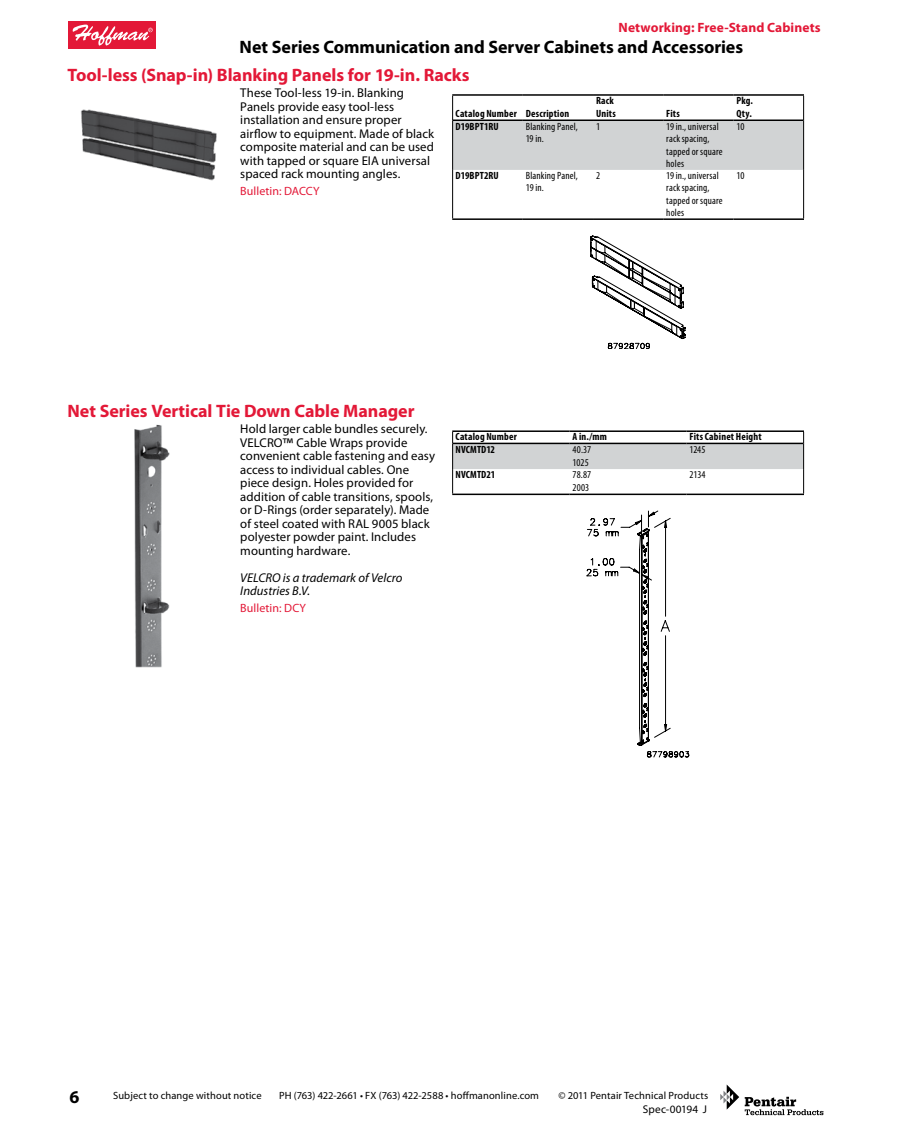
<style>
.page{position:relative;width:918px;height:1134px;background:#fff}
.page>*{position:absolute;margin:0;border:0;box-sizing:border-box;transform-origin:0 0}
.t1{font:700 18px "Myriad Pro";letter-spacing:-.005em;color:#e31837}
.t2{font:700 18px "Myriad Pro";letter-spacing:-.005em;color:#000}
.t3{font:700 13.5px "Myriad Pro";letter-spacing:.01em;color:#e31837}
.t4{font:12.75px/13.5px "Myriad Pro";letter-spacing:.005em;color:#000}
.t5{font:italic 12.75px/13.5px "Myriad Pro";color:#000}
.t6{font:12px "Myriad Pro";letter-spacing:.005em;color:#e31837}
.t7{font:11.25px "Myriad Pro";letter-spacing:.02em;color:#000}
.t8{font:condensed 10.5px/12px "Myriad Pro";letter-spacing:.015em;color:#000}
.t9{font:700 condensed 10.5px/13px "Myriad Pro";letter-spacing:.02em;color:#000}
.t10{font:10.5px "Myriad Pro";letter-spacing:.01em;color:#000}
</style>
<div class="page">
<div style="left:69px;top:21px;width:87px;height:28px;background:#e31837"></div>
<svg style="left:73px;top:25px;width:80px;height:21px"></svg>
<svg style="left:745px;top:1097px;width:78px;height:18px"></svg>
<svg style="left:720px;top:1085px;width:19px;height:25px"></svg>
<img style="left:81px;top:109px;width:136px;height:72px">
<hr style="left:452px;top:94px;width:71px;height:2px;background:#000">
<hr style="left:523px;top:94px;width:70px;height:2px;background:#000">
<hr style="left:593px;top:94px;width:70px;height:2px;background:#000">
<hr style="left:663px;top:94px;width:70px;height:2px;background:#000">
<hr style="left:733px;top:94px;width:71px;height:2px;background:#000">
<svg style="left:452px;top:96px;width:352px;height:74px"></svg>
<hr style="left:452px;top:120px;width:1px;height:50px;background:#000">
<hr style="left:803px;top:120px;width:1px;height:50px;background:#000">
<hr style="left:452px;top:218px;width:71px;height:2px;background:#000">
<hr style="left:452px;top:170px;width:1px;height:48px;background:#000">
<hr style="left:523px;top:218px;width:70px;height:2px;background:#000">
<hr style="left:593px;top:218px;width:70px;height:2px;background:#000">
<hr style="left:663px;top:218px;width:70px;height:2px;background:#000">
<hr style="left:733px;top:218px;width:71px;height:2px;background:#000">
<hr style="left:803px;top:170px;width:1px;height:48px;background:#000">
<svg style="left:591px;top:236px;width:94px;height:113px"></svg>
<img style="left:134px;top:426px;width:36px;height:239px">
<hr style="left:452px;top:430px;width:118px;height:2px;background:#000">
<hr style="left:570px;top:430px;width:117px;height:2px;background:#000">
<hr style="left:687px;top:430px;width:117px;height:2px;background:#000">
<hr style="left:452px;top:494px;width:118px;height:1px;background:#000">
<hr style="left:570px;top:494px;width:117px;height:1px;background:#000">
<hr style="left:687px;top:494px;width:117px;height:1px;background:#000">
<svg style="left:452px;top:431px;width:352px;height:63px"></svg>
<svg style="left:587px;top:511px;width:102px;height:246px"></svg>
<p class="t3" style="left:619px;top:19px;width:204px">Networking: Free-Stand Cabinets</p>
<h1 class="t2" style="left:240px;top:36px;width:505px">Net Series Communication and Server Cabinets and Accessories</h1>
<h1 class="t1" style="left:68px;top:63px;width:404px">Tool-less (Snap-in) Blanking Panels for 19-in. Racks</h1>
<p class="t4" style="left:240px;top:86px;width:195px">These Tool-less 19-in. Blanking<br>Panels provide easy tool-less installation and ensure proper airflow to equipment. Made of black composite material and can be used with tapped or square EIA universal spaced rack mounting angles.</p>
<p class="t6" style="left:240px;top:183px;width:81px">Bulletin: DACCY</p>
<p class="t9" style="left:596px;top:94px;width:21px">Rack<br>Units</p>
<p class="t9" style="left:456px;top:107px;width:115px">Catalog Number Description</p>
<p class="t9" style="left:666px;top:107px;width:15px">Fits</p>
<p class="t9" style="left:456px;top:119px;width:44px">D19BPT1RU</p>
<p class="t8" style="left:526px;top:120px;width:54px">Blanking Panel,<br>19 in.</p>
<p class="t8" style="left:596px;top:120px;width:6px">1</p>
<p class="t8" style="left:666px;top:120px;width:54px">19 in., universal rack spacing,</p>
<p class="t8" style="left:666px;top:145px;width:58px">tapped or square holes</p>
<p class="t9" style="left:456px;top:169px;width:45px">D19BPT2RU</p>
<p class="t8" style="left:526px;top:169px;width:54px">Blanking Panel,<br>19 in.</p>
<p class="t8" style="left:596px;top:169px;width:6px">2</p>
<p class="t8" style="left:666px;top:169px;width:54px">19 in., universal rack spacing,</p>
<p class="t8" style="left:666px;top:194px;width:58px">tapped or square holes</p>
<p class="t9" style="left:736px;top:94px;width:18px">Pkg.<br>Qty.</p>
<p class="t8" style="left:736px;top:120px;width:9px">10</p>
<p class="t8" style="left:736px;top:169px;width:9px">10</p>
<h1 class="t1" style="left:68px;top:399px;width:349px">Net Series Vertical Tie Down Cable Manager</h1>
<p class="t4" style="left:240px;top:422px;width:196px">Hold larger cable bundles securely.<br>VELCRO™ Cable Wraps provide convenient cable fastening and easy access to individual cables. One piece design. Holes provided for addition of cable transitions, spools, or D-Rings (order separately). Made of steel coated with RAL 9005 black polyester powder paint. Includes mounting hardware.</p>
<p class="t5" style="left:240px;top:571px;width:164px">VELCRO is a trademark of Velcro<br>Industries B.V.</p>
<p class="t6" style="left:240px;top:601px;width:67px">Bulletin: DCY</p>
<p class="t9" style="left:456px;top:430px;width:63px">Catalog Number</p>
<p class="t9" style="left:573px;top:430px;width:36px">A in./mm</p>
<p class="t9" style="left:690px;top:430px;width:74px">Fits Cabinet Height</p>
<p class="t9" style="left:456px;top:443px;width:41px">NVCMTD12</p>
<p class="t8" style="left:573px;top:443px;width:20px;line-height:13px">40.37<br>1025</p>
<p class="t8" style="left:690px;top:443px;width:17px">1245</p>
<p class="t9" style="left:456px;top:468px;width:41px">NVCMTD21</p>
<p class="t8" style="left:573px;top:468px;width:20px;line-height:13px">78.87<br>2003</p>
<p class="t8" style="left:690px;top:468px;width:18px">2134</p>
<h1 class="t2" style="left:69px;top:1086px;width:11px">6</h1>
<p class="t10" style="left:113px;top:1089px;width:150px">Subject to change without notice</p>
<p class="t10" style="left:279px;top:1089px;width:261px">PH (763) 422-2661 • FX (763) 422-2588 • hoffmanonline.com</p>
<p class="t10" style="left:558px;top:1089px;width:152px">© 2011 Pentair Technical Products</p>
<p class="t7" style="left:643px;top:1102px;width:66px">Spec-00194 J</p>
</div>
